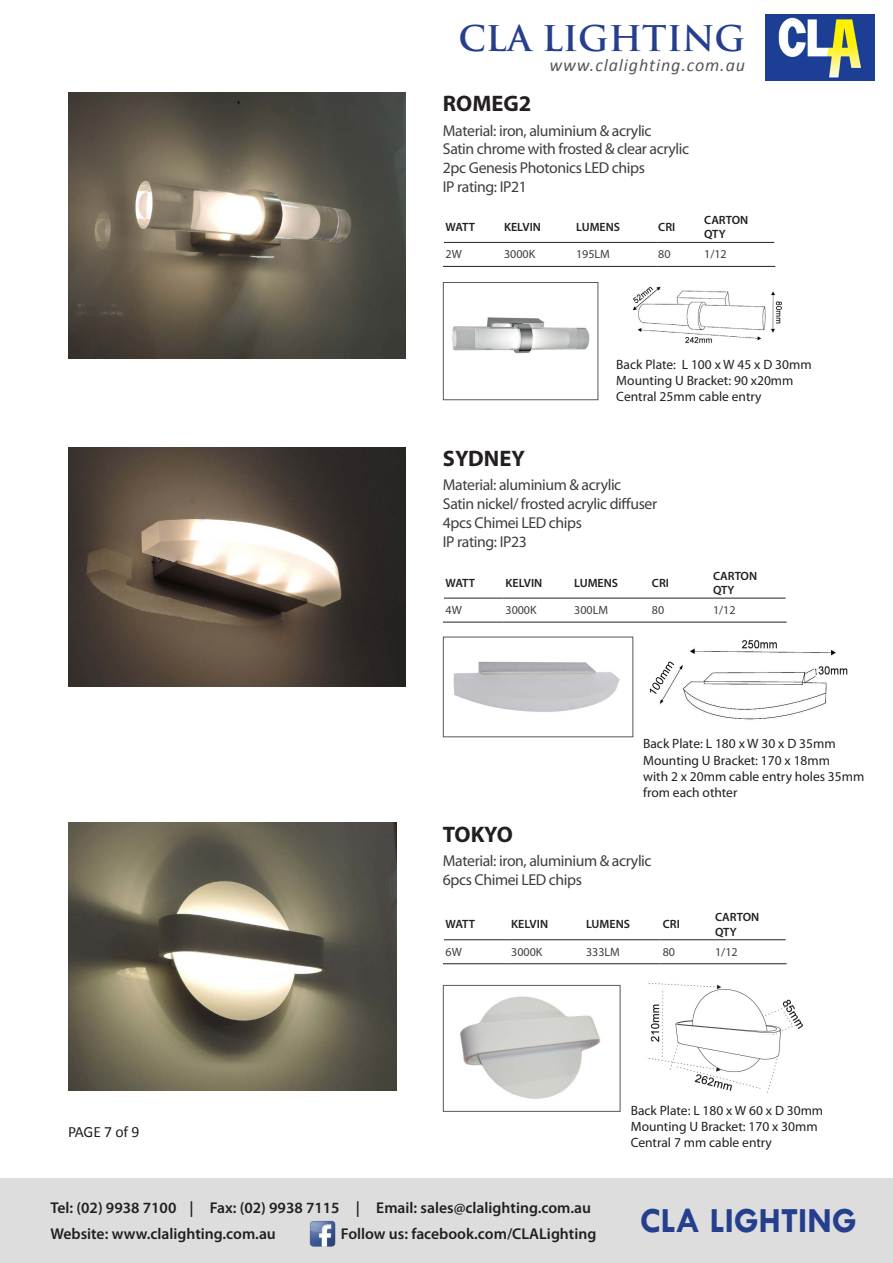
<style>
.page{position:relative;width:893px;height:1263px;background:#fff}
.page>*{position:absolute;margin:0;border:0;box-sizing:border-box;transform-origin:0 0}
.t1{font:700 35.7px "Tw Cen";color:#253f8e}
.t2{font:700 34.5px "Trajan Pro";color:#253f8e}
.t3{font:700 22.5px "Myriad Pro";color:#231f20}
.t4{font:italic 18px "Calibri";letter-spacing:.05em;color:#57585a}
.t5{font:15.75px/18.9px "Myriad Pro";letter-spacing:-.025em;color:#3e3e3f}
.t6{font:600 15.6px/25.7px "Myriad Pro";color:#231f20}
.t7{font:15.6px "Calibri";letter-spacing:-.015em;color:#231f20}
.t8{font:13.5px/16.2px "Myriad Pro";color:#231f20}
.t9{font:600 12px/14.4px "Myriad Pro";color:#231f20}
.t10{font:12px "Myriad Pro";color:#3e3e3f}
</style>
<div class="page">
<img style="left:765px;top:14px;width:109px;height:66px">
<div style="left:0;top:1178px;width:893px;height:85px;background:#dedddd"></div>
<img style="left:309px;top:1220px;width:27px;height:27px">
<img style="left:68px;top:447px;width:337px;height:240px">
<img style="left:68px;top:92px;width:337px;height:267px">
<img style="left:68px;top:823px;width:329px;height:267px">
<img style="left:633px;top:286px;width:149px;height:58px">
<img style="left:649px;top:640px;width:199px;height:80px">
<img style="left:646px;top:983px;width:157px;height:110px">
<hr style="left:444px;top:242px;width:58px;height:1px;background:#231f20">
<hr style="left:502px;top:242px;width:72px;height:1px;background:#231f20">
<hr style="left:574px;top:242px;width:82px;height:1px;background:#231f20">
<hr style="left:656px;top:242px;width:46px;height:1px;background:#231f20">
<hr style="left:702px;top:242px;width:72px;height:1px;background:#231f20">
<hr style="left:443px;top:266px;width:59px;height:1px;background:#231f20">
<hr style="left:502px;top:266px;width:72px;height:1px;background:#231f20">
<hr style="left:574px;top:266px;width:82px;height:1px;background:#231f20">
<hr style="left:656px;top:266px;width:46px;height:1px;background:#231f20">
<hr style="left:702px;top:266px;width:73px;height:1px;background:#231f20">
<img style="left:452px;top:317px;width:138px;height:37px">
<div style="left:443px;top:282px;width:155px;height:118px;border:1px solid #57585a"></div>
<hr style="left:444px;top:598px;width:59px;height:1px;background:#231f20">
<hr style="left:503px;top:598px;width:69px;height:1px;background:#231f20">
<hr style="left:572px;top:598px;width:78px;height:1px;background:#231f20">
<hr style="left:650px;top:598px;width:61px;height:1px;background:#231f20">
<hr style="left:711px;top:598px;width:75px;height:1px;background:#231f20">
<hr style="left:443px;top:622px;width:60px;height:1px;background:#231f20">
<hr style="left:503px;top:622px;width:69px;height:1px;background:#231f20">
<hr style="left:572px;top:622px;width:78px;height:1px;background:#231f20">
<hr style="left:650px;top:622px;width:61px;height:1px;background:#231f20">
<hr style="left:711px;top:622px;width:76px;height:1px;background:#231f20">
<img style="left:453px;top:661px;width:167px;height:51px">
<div style="left:443px;top:637px;width:190px;height:100px;border:1px solid #57585a"></div>
<hr style="left:444px;top:939px;width:65px;height:1px;background:#231f20">
<hr style="left:509px;top:939px;width:75px;height:1px;background:#231f20">
<hr style="left:584px;top:939px;width:77px;height:1px;background:#231f20">
<hr style="left:661px;top:939px;width:52px;height:1px;background:#231f20">
<hr style="left:713px;top:939px;width:73px;height:1px;background:#231f20">
<hr style="left:443px;top:963px;width:66px;height:1px;background:#231f20">
<hr style="left:509px;top:963px;width:75px;height:1px;background:#231f20">
<hr style="left:584px;top:963px;width:77px;height:1px;background:#231f20">
<hr style="left:661px;top:963px;width:52px;height:1px;background:#231f20">
<hr style="left:713px;top:963px;width:74px;height:1px;background:#231f20">
<img style="left:460px;top:996px;width:141px;height:103px">
<div style="left:443px;top:985px;width:177px;height:126px;border:1px solid #57585a"></div>
<h2 class="t2" style="left:458px;top:17px;width:288px">CLA LIGHTING</h2>
<p class="t4" style="left:549px;top:53px;width:197px">www.clalighting.com.au</p>
<h3 class="t3" style="left:443px;top:89px;width:90px">ROMEG2</h3>
<p class="t5" style="left:443px;top:121px;width:248px">Material: iron, aluminium &amp; acrylic<br>Satin chrome with frosted &amp; clear acrylic<br>2pc Genesis Photonics LED chips<br>IP rating: IP21</p>
<p class="t9" style="left:446px;top:220px;width:31px">WATT</p>
<p class="t9" style="left:504px;top:220px;width:38px">KELVIN</p>
<p class="t9" style="left:576px;top:220px;width:45px">LUMENS</p>
<p class="t9" style="left:658px;top:220px;width:19px">CRI</p>
<p class="t9" style="left:704px;top:212px;width:46px">CARTON<br>QTY</p>
<p class="t10" style="left:446px;top:247px;width:18px">2W</p>
<p class="t10" style="left:504px;top:247px;width:33px">3000K</p>
<p class="t10" style="left:576px;top:247px;width:35px">195LM</p>
<p class="t10" style="left:658px;top:247px;width:14px">80</p>
<p class="t10" style="left:704px;top:247px;width:24px">1/12</p>
<p class="t8" style="left:616px;top:356px;width:197px">Back Plate: L 100 x W 45 x D 30mm<br>Mounting U Bracket: 90 x20mm<br>Central 25mm cable entry</p>
<h3 class="t3" style="left:443px;top:444px;width:84px">SYDNEY</h3>
<p class="t5" style="left:443px;top:475px;width:216px">Material: aluminium &amp; acrylic<br>Satin nickel/ frosted acrylic diffuser<br>4pcs Chimei LED chips<br>IP rating: IP23</p>
<p class="t9" style="left:446px;top:575px;width:31px">WATT</p>
<p class="t9" style="left:505px;top:575px;width:38px">KELVIN</p>
<p class="t9" style="left:574px;top:575px;width:45px">LUMENS</p>
<p class="t9" style="left:652px;top:575px;width:19px">CRI</p>
<p class="t9" style="left:713px;top:568px;width:46px">CARTON<br>QTY</p>
<p class="t10" style="left:446px;top:603px;width:18px">4W</p>
<p class="t10" style="left:505px;top:603px;width:33px">3000K</p>
<p class="t10" style="left:574px;top:603px;width:35px">300LM</p>
<p class="t10" style="left:652px;top:603px;width:14px">80</p>
<p class="t10" style="left:713px;top:603px;width:24px">1/12</p>
<p class="t8" style="left:643px;top:735px;width:223px">Back Plate: L 180 x W 30 x D 35mm<br>Mounting U Bracket: 170 x 18mm<br>with 2 x 20mm cable entry holes 35mm from each othter</p>
<h3 class="t3" style="left:443px;top:819px;width:71px">TOKYO</h3>
<p class="t5" style="left:443px;top:851px;width:210px">Material: iron, aluminium &amp; acrylic<br>6pcs Chimei LED chips</p>
<p class="t7" style="left:68px;top:1122px;width:73px">PAGE 7 of 9</p>
<p class="t9" style="left:446px;top:917px;width:31px">WATT</p>
<p class="t9" style="left:511px;top:917px;width:38px">KELVIN</p>
<p class="t9" style="left:586px;top:917px;width:45px">LUMENS</p>
<p class="t9" style="left:663px;top:917px;width:19px">CRI</p>
<p class="t9" style="left:715px;top:910px;width:46px">CARTON<br>QTY</p>
<p class="t10" style="left:446px;top:944px;width:18px">6W</p>
<p class="t10" style="left:511px;top:944px;width:33px">3000K</p>
<p class="t10" style="left:586px;top:944px;width:35px">333LM</p>
<p class="t10" style="left:663px;top:944px;width:14px">80</p>
<p class="t10" style="left:715px;top:944px;width:24px">1/12</p>
<p class="t8" style="left:631px;top:1102px;width:194px">Back Plate: L 180 x W 60 x D 30mm<br>Mounting U Bracket: 170 x 30mm<br>Central 7 mm cable entry</p>
<p class="t6" style="left:50px;top:1195px;width:542px">Tel: (02) 9938 7100 | Fax: (02) 9938 7115 | Email: sales@clalighting.com.au<br>Website: www.clalighting.com.au</p>
<p class="t6" style="left:341px;top:1220px;width:257px">Follow us: facebook.com/CLALighting</p>
<h1 class="t1" style="left:640px;top:1199px;width:218px">CLA LIGHTING</h1>
</div>
